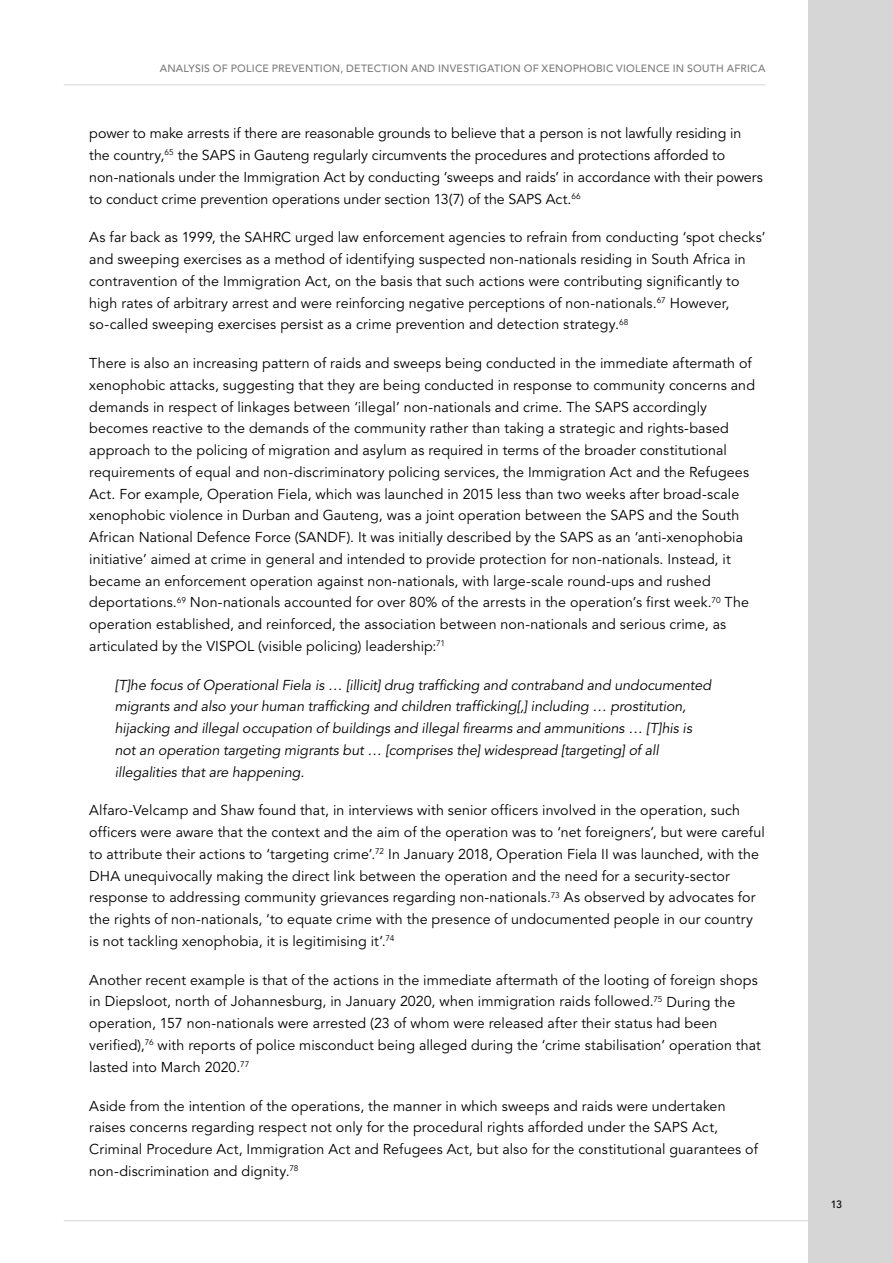
<style>
.page{position:relative;width:893px;height:1263px;background:#fff}
.page>*{position:absolute;margin:0;border:0;box-sizing:border-box;transform-origin:0 0}
.t1{font:14.25px/21.8px "Avenir LT Std";letter-spacing:.005em;color:#000}
.t2{font:italic 14.25px/21.8px "Avenir LT Std";letter-spacing:-.005em;color:#000}
.t3{font:500 10.5px "Avenir LT Std";letter-spacing:.02em;color:#7c7c7c}
.t4{font:500 10.5px "Avenir LT Std";color:#000}
</style>
<div class="page">
<hr style="left:64px;top:84px;width:701px;height:1px;background:#d6d6d6">
<div style="left:808px;top:0;width:85px;height:1263px;background:#d6d6d6"></div>
<hr style="left:64px;top:1220px;width:778px;height:1px;background:#d6d6d6">
<p class="t3" style="left:160px;top:62px;width:607px">ANALYSIS OF POLICE PREVENTION, DETECTION AND INVESTIGATION OF XENOPHOBIC VIOLENCE IN SOUTH AFRICA</p>
<p class="t1" style="left:89px;top:123px;width:675px">power to make arrests if there are reasonable grounds to believe that a person is not lawfully residing in the country,<sup>65</sup> the SAPS in Gauteng regularly circumvents the procedures and protections afforded to non-nationals under the Immigration Act by conducting ‘sweeps and raids’ in accordance with their powers to conduct crime prevention operations under section 13(7) of the SAPS Act.<sup>66</sup></p>
<p class="t1" style="left:89px;top:227px;width:678px">As far back as 1999, the SAHRC urged law enforcement agencies to refrain from conducting ‘spot checks’ and sweeping exercises as a method of identifying suspected non-nationals residing in South Africa in contravention of the Immigration Act, on the basis that such actions were contributing significantly to high rates of arbitrary arrest and were reinforcing negative perceptions of non-nationals.<sup>67</sup> However, so-called sweeping exercises persist as a crime prevention and detection strategy.<sup>68</sup></p>
<p class="t1" style="left:89px;top:353px;width:667px">There is also an increasing pattern of raids and sweeps being conducted in the immediate aftermath of xenophobic attacks, suggesting that they are being conducted in response to community concerns and demands in respect of linkages between ‘illegal’ non-nationals and crime. The SAPS accordingly becomes reactive to the demands of the community rather than taking a strategic and rights-based approach to the policing of migration and asylum as required in terms of the broader constitutional requirements of equal and non-discriminatory policing services, the Immigration Act and the Refugees Act. For example, Operation Fiela, which was launched in 2015 less than two weeks after broad-scale xenophobic violence in Durban and Gauteng, was a joint operation between the SAPS and the South African National Defence Force (SANDF). It was initially described by the SAPS as an ‘anti-xenophobia initiative’ aimed at crime in general and intended to provide protection for non-nationals. Instead, it became an enforcement operation against non-nationals, with large-scale round-ups and rushed deportations.<sup>69</sup> Non-nationals accounted for over 80% of the arrests in the operation’s first week.<sup>70</sup> The operation established, and reinforced, the association between non-nationals and serious crime, as articulated by the VISPOL (visible policing) leadership:<sup>71</sup></p>
<p class="t2" style="left:115px;top:674px;width:598px">[T]he focus of Operational Fiela is … [illicit] drug trafficking and contraband and undocumented migrants and also your human trafficking and children trafficking[,] including … prostitution, hijacking and illegal occupation of buildings and illegal firearms and ammunitions … [T]his is not an operation targeting migrants but … [comprises the] widespread [targeting] of all illegalities that are happening.</p>
<p class="t1" style="left:89px;top:800px;width:677px">Alfaro-Velcamp and Shaw found that, in interviews with senior officers involved in the operation, such officers were aware that the context and the aim of the operation was to ‘net foreigners’, but were careful to attribute their actions to ‘targeting crime’.<sup>72</sup> In January 2018, Operation Fiela II was launched, with the DHA unequivocally making the direct link between the operation and the need for a security-sector response to addressing community grievances regarding non-nationals.<sup>73</sup> As observed by advocates for the rights of non-nationals, ‘to equate crime with the presence of undocumented people in our country is not tackling xenophobia, it is legitimising it’.<sup>74</sup></p>
<p class="t1" style="left:89px;top:969px;width:673px">Another recent example is that of the actions in the immediate aftermath of the looting of foreign shops in Diepsloot, north of Johannesburg, in January 2020, when immigration raids followed.<sup>75</sup> During the operation, 157 non-nationals were arrested (23 of whom were released after their status had been verified),<sup>76</sup> with reports of police misconduct being alleged during the ‘crime stabilisation’ operation that lasted into March 2020.<sup>77</sup></p>
<p class="t1" style="left:89px;top:1095px;width:670px">Aside from the intention of the operations, the manner in which sweeps and raids were undertaken raises concerns regarding respect not only for the procedural rights afforded under the SAPS Act, Criminal Procedure Act, Immigration Act and Refugees Act, but also for the constitutional guarantees of non-discrimination and dignity.<sup>78</sup></p>
<p class="t4" style="left:831px;top:1198px;width:13px">13</p>
</div>
